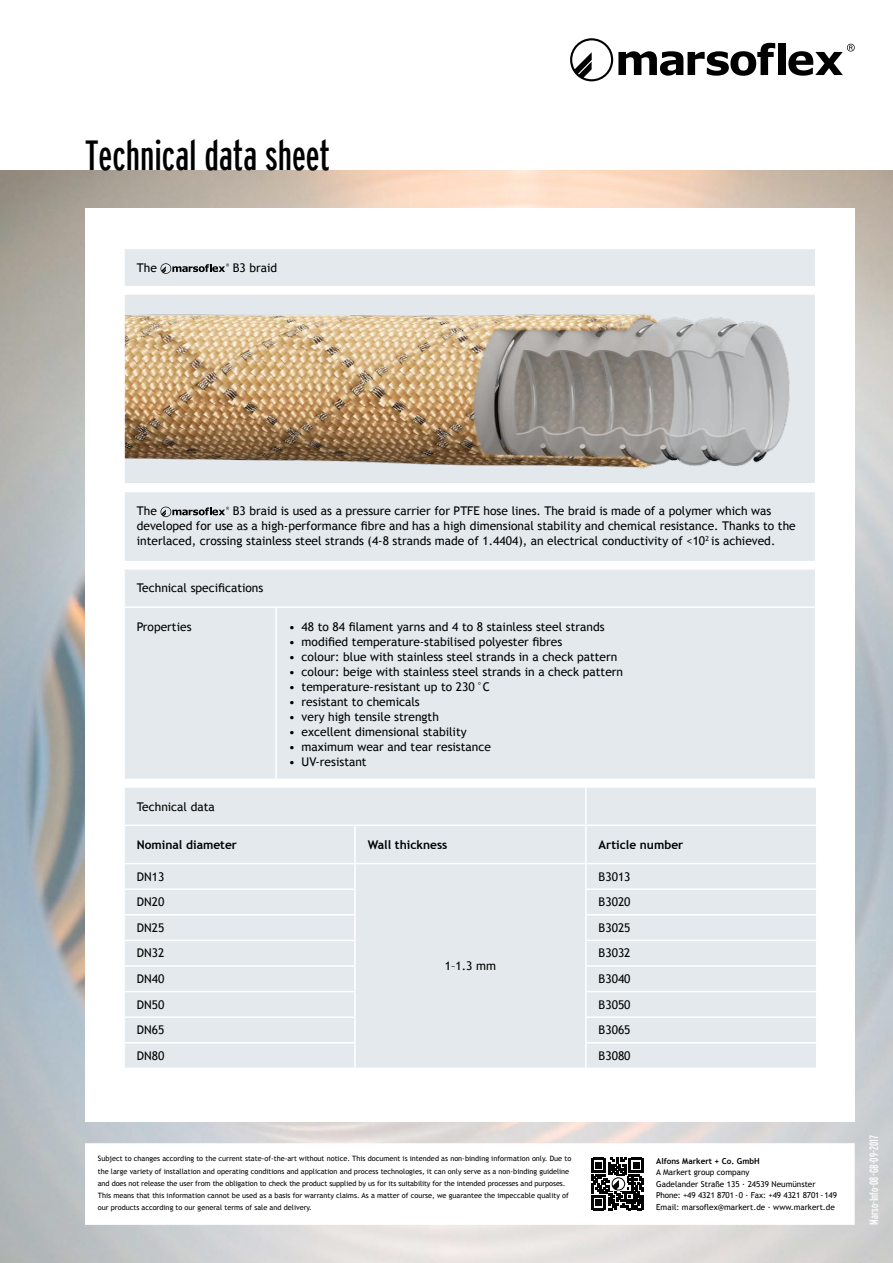
<style>
.page{position:relative;width:893px;height:1263px;background:#fff}
.page>*{position:absolute;margin:0;border:0;box-sizing:border-box;transform-origin:0 0}
.t1{font:42px "Interstate Regular Compressed";color:#000}
.t2{font:12px/15px "Trebuchet MS";color:#000}
.t3{font:700 12px "Trebuchet MS";color:#000}
.t4{font:12px "Interstate Regular Compressed";color:#fff}
.t5{font:8.1px/11.6px "Trebuchet MS";color:#000}
.t6{font:700 8.1px "Trebuchet MS";color:#000}
.t7{font:7.35px/12.3px "Trebuchet MS";color:#000}
</style>
<div class="page">
<img style="left:0;top:170px;width:893px;height:1093px">
<div style="left:778px;top:43px;width:8px;height:32px;background:#000"></div>
<svg style="left:788px;top:44px;width:67px;height:32px"></svg>
<svg style="left:570px;top:38px;width:205px;height:43px"></svg>
<div style="left:85px;top:208px;width:770px;height:914px;background:#fff"></div>
<div style="left:125px;top:570px;width:690px;height:209px;background:#e3e9ed"></div>
<hr style="left:123px;top:606px;width:153px;height:2px;background:#fff">
<hr style="left:276px;top:606px;width:540px;height:2px;background:#fff">
<hr style="left:275px;top:608px;width:2px;height:171px;background:#fff">
<div style="left:125px;top:788px;width:691px;height:280px;background:#e3e9ed"></div>
<hr style="left:585px;top:788px;width:2px;height:36px;background:#fff">
<hr style="left:123px;top:824px;width:232px;height:2px;background:#fff">
<hr style="left:355px;top:824px;width:231px;height:2px;background:#fff">
<hr style="left:354px;top:826px;width:2px;height:37px;background:#fff">
<hr style="left:586px;top:824px;width:231px;height:2px;background:#fff">
<hr style="left:585px;top:826px;width:2px;height:37px;background:#fff">
<hr style="left:123px;top:863px;width:232px;height:1px;background:#fff">
<hr style="left:355px;top:863px;width:231px;height:1px;background:#fff">
<hr style="left:354px;top:864px;width:2px;height:24px;background:#fff">
<hr style="left:586px;top:863px;width:231px;height:1px;background:#fff">
<hr style="left:585px;top:864px;width:2px;height:24px;background:#fff">
<hr style="left:123px;top:888px;width:233px;height:2px;background:#fff">
<hr style="left:354px;top:890px;width:2px;height:24px;background:#fff">
<hr style="left:585px;top:888px;width:232px;height:2px;background:#fff">
<hr style="left:585px;top:890px;width:2px;height:24px;background:#fff">
<hr style="left:123px;top:914px;width:233px;height:1px;background:#fff">
<hr style="left:354px;top:915px;width:2px;height:25px;background:#fff">
<hr style="left:585px;top:914px;width:232px;height:1px;background:#fff">
<hr style="left:585px;top:915px;width:2px;height:25px;background:#fff">
<hr style="left:123px;top:940px;width:233px;height:1px;background:#fff">
<hr style="left:354px;top:941px;width:2px;height:24px;background:#fff">
<hr style="left:585px;top:940px;width:232px;height:1px;background:#fff">
<hr style="left:585px;top:941px;width:2px;height:24px;background:#fff">
<hr style="left:123px;top:965px;width:233px;height:2px;background:#fff">
<hr style="left:354px;top:967px;width:2px;height:24px;background:#fff">
<hr style="left:585px;top:965px;width:232px;height:2px;background:#fff">
<hr style="left:585px;top:967px;width:2px;height:24px;background:#fff">
<hr style="left:123px;top:991px;width:233px;height:1px;background:#fff">
<hr style="left:354px;top:992px;width:2px;height:24px;background:#fff">
<hr style="left:585px;top:991px;width:232px;height:1px;background:#fff">
<hr style="left:585px;top:992px;width:2px;height:24px;background:#fff">
<hr style="left:123px;top:1016px;width:233px;height:2px;background:#fff">
<hr style="left:354px;top:1018px;width:2px;height:24px;background:#fff">
<hr style="left:585px;top:1016px;width:232px;height:2px;background:#fff">
<hr style="left:585px;top:1018px;width:2px;height:24px;background:#fff">
<hr style="left:123px;top:1042px;width:233px;height:1px;background:#fff">
<hr style="left:354px;top:1043px;width:2px;height:25px;background:#fff">
<hr style="left:585px;top:1042px;width:232px;height:1px;background:#fff">
<hr style="left:585px;top:1043px;width:2px;height:25px;background:#fff">
<div style="left:124px;top:491px;width:692px;height:71px;background:#e3e9ed"></div>
<hr style="left:123px;top:491px;width:693px;height:1px;background:#fff">
<hr style="left:123px;top:492px;width:2px;height:69px;background:#fff">
<hr style="left:815px;top:492px;width:1px;height:69px;background:#fff">
<hr style="left:123px;top:561px;width:693px;height:1px;background:#fff">
<svg style="left:160px;top:507px;width:69px;height:10px"></svg>
<img style="left:126px;top:296px;width:687px;height:186px">
<div style="left:123px;top:293px;width:693px;height:192px;border:2px solid #fff"></div>
<div style="left:124px;top:248px;width:692px;height:39px;background:#e3e9ed"></div>
<hr style="left:123px;top:248px;width:693px;height:1px;background:#fff">
<hr style="left:123px;top:249px;width:2px;height:37px;background:#fff">
<hr style="left:815px;top:249px;width:1px;height:37px;background:#fff">
<hr style="left:123px;top:286px;width:693px;height:1px;background:#fff">
<svg style="left:160px;top:263px;width:69px;height:11px"></svg>
<div style="left:85px;top:1143px;width:770px;height:82px;background:#fff"></div>
<svg style="left:591px;top:1158px;width:52px;height:52px"></svg>
<h1 class="t1" style="left:85px;top:132px;width:246px">Technical data sheet</h1>
<p class="t2" style="left:137px;top:261px;width:22px">The</p>
<p class="t2" style="left:233px;top:261px;width:46px">B3 braid</p>
<p class="t2" style="left:137px;top:503px;width:660px;text-indent:96px">B3 braid is used as a pressure carrier for PTFE hose lines. The braid is made of a polymer which was developed for use as a high-performance fibre and has a high dimensional stability and chemical resistance. Thanks to the interlaced, crossing stainless steel strands (4-8 strands made of 1.4404), an electrical conductivity of &lt;10<sup>2</sup> is achieved.</p>
<p class="t2" style="left:137px;top:503px;width:22px">The</p>
<p class="t2" style="left:137px;top:581px;width:128px">Technical specifications</p>
<p class="t2" style="left:137px;top:619px;width:56px">Properties</p>
<p class="t2" style="left:289px;top:619px;width:317px">• 48 to 84 filament yarns and 4 to 8 stainless steel strands</p>
<p class="t2" style="left:289px;top:634px;width:275px">• modified temperature-stabilised polyester fibres</p>
<p class="t2" style="left:289px;top:649px;width:330px">• colour: blue with stainless steel strands in a check pattern</p>
<p class="t2" style="left:289px;top:664px;width:336px">• colour: beige with stainless steel strands in a check pattern</p>
<p class="t2" style="left:289px;top:679px;width:202px">• temperature-resistant up to 230 °C</p>
<p class="t2" style="left:289px;top:694px;width:132px">• resistant to chemicals</p>
<p class="t2" style="left:289px;top:709px;width:152px">• very high tensile strength</p>
<p class="t2" style="left:289px;top:724px;width:179px">• excellent dimensional stability</p>
<p class="t2" style="left:289px;top:739px;width:204px">• maximum wear and tear resistance</p>
<p class="t2" style="left:289px;top:754px;width:79px">• UV-resistant</p>
<p class="t2" style="left:137px;top:799px;width:79px">Technical data</p>
<p class="t3" style="left:137px;top:837px;width:102px">Nominal diameter</p>
<p class="t3" style="left:368px;top:837px;width:81px">Wall thickness</p>
<p class="t3" style="left:599px;top:837px;width:86px">Article number</p>
<p class="t2" style="left:137px;top:869px;width:29px">DN13</p>
<p class="t2" style="left:599px;top:869px;width:33px">B3013</p>
<p class="t2" style="left:137px;top:895px;width:29px">DN20</p>
<p class="t2" style="left:599px;top:895px;width:33px">B3020</p>
<p class="t2" style="left:137px;top:920px;width:29px">DN25</p>
<p class="t2" style="left:599px;top:920px;width:33px">B3025</p>
<p class="t2" style="left:137px;top:946px;width:29px">DN32</p>
<p class="t2" style="left:599px;top:946px;width:33px">B3032</p>
<p class="t2" style="left:137px;top:971px;width:29px">DN40</p>
<p class="t2" style="left:599px;top:971px;width:33px">B3040</p>
<p class="t2" style="left:137px;top:997px;width:29px">DN50</p>
<p class="t2" style="left:599px;top:997px;width:33px">B3050</p>
<p class="t2" style="left:137px;top:1023px;width:29px">DN65</p>
<p class="t2" style="left:599px;top:1023px;width:33px">B3065</p>
<p class="t2" style="left:137px;top:1048px;width:29px">DN80</p>
<p class="t2" style="left:599px;top:1048px;width:33px">B3080</p>
<p class="t2" style="left:445px;top:959px;width:53px">1–1.3 mm</p>
<p class="t7" style="left:98px;top:1152px;width:475px">Subject to changes according to the current state-of-the-art without notice. This document is intended as non-binding information only. Due to the large variety of installation and operating conditions and application and process technologies, it can only serve as a non-binding guideline and does not release the user from the obligation to check the product supplied by us for its suitability for the intended processes and purposes.<br>This means that this information cannot be used as a basis for warranty claims. As a matter of course, we guarantee the impeccable quality of our products according to our general terms of sale and delivery.</p>
<p class="t6" style="left:656px;top:1156px;width:105px">Alfons Markert + Co. GmbH</p>
<p class="t5" style="left:656px;top:1167px;width:182px">A Markert group company<br>Gadelander Straße 135 · 24539 Neumünster Phone: +49 4321 8701-0 · Fax: +49 4321 8701-149<br>Email: marsoflex@markert.de · www.markert.de</p>
<p class="t4" style="left:867px;top:1225px;width:91px;rotate:-90deg">Marso-Info-08-GB-09-2017</p>
</div>
